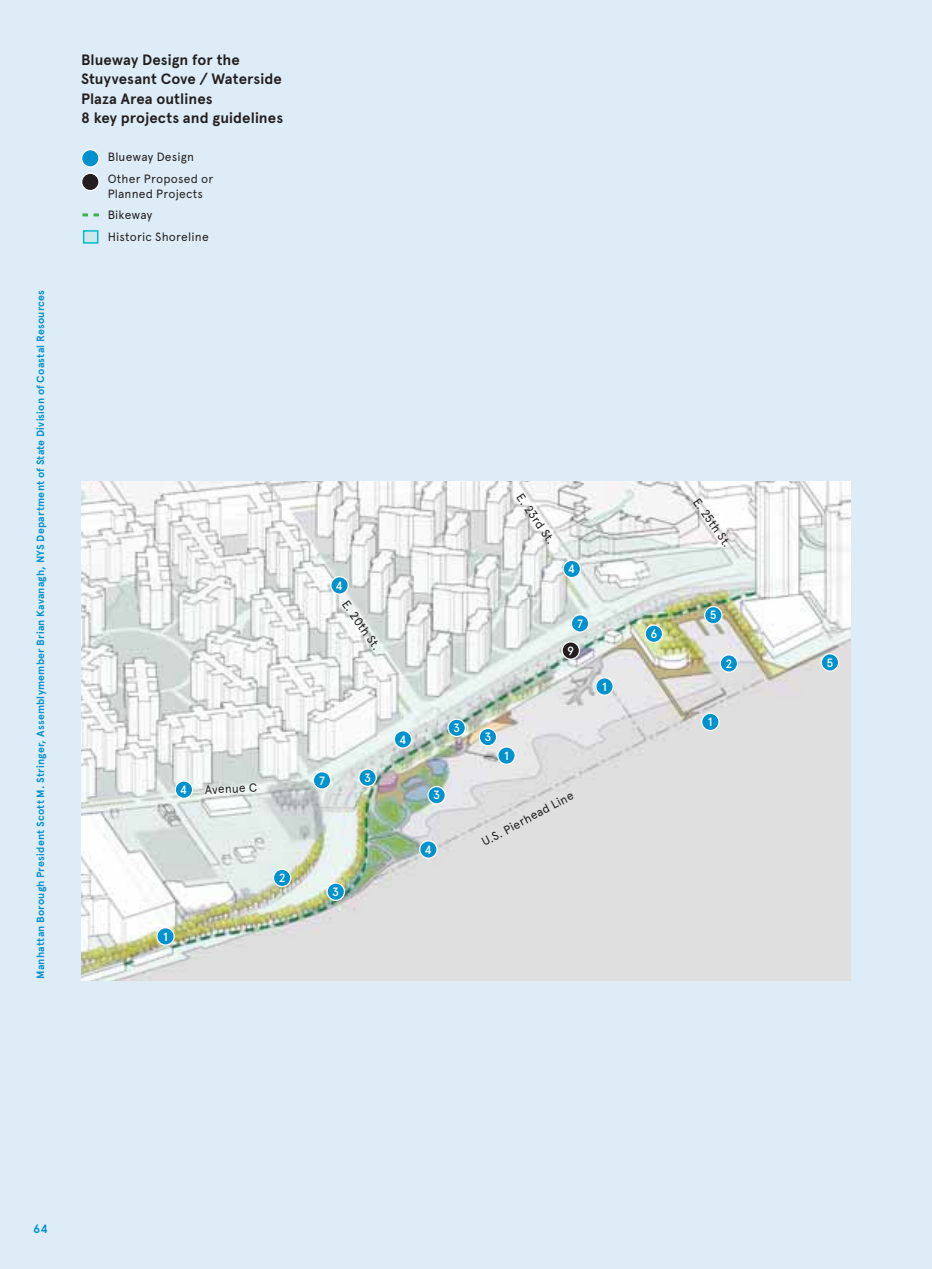
<style>
.page{position:relative;width:932px;height:1269px;background:#ddecf6}
.page>*{position:absolute;margin:0;border:0;box-sizing:border-box;transform-origin:0 0}
.t1{font:700 15px/19.5px "Apercu";letter-spacing:.005em;color:#231f20}
.t2{font:12px/21.9px "Apercu";letter-spacing:.015em;color:#231f20}
.t3{font:500 12px "Apercu";color:#fff}
.t4{font:700 12px "Apercu";color:#0092cf}
.t5{font:700 10.5px "Apercu";letter-spacing:.02em;color:#0092cf}
</style>
<div class="page">
<img style="left:81px;top:482px;width:769px;height:498px">
<div style="left:701px;top:713px;width:18px;height:18px;background:#0092cf;border-radius:50%"></div>
<div style="left:701px;top:713px;width:18px;height:18px;border:1px solid #fff;border-radius:50%"></div>
<div style="left:596px;top:678px;width:17px;height:17px;background:#0092cf;border-radius:50%"></div>
<div style="left:595px;top:677px;width:18px;height:19px;border:1px solid #fff;border-radius:50%"></div>
<div style="left:498px;top:747px;width:17px;height:17px;background:#0092cf;border-radius:50%"></div>
<div style="left:497px;top:746px;width:19px;height:19px;border:1px solid #fff;border-radius:50%"></div>
<div style="left:157px;top:928px;width:17px;height:17px;background:#0092cf;border-radius:50%"></div>
<div style="left:156px;top:927px;width:19px;height:19px;border:1px solid #fff;border-radius:50%"></div>
<div style="left:175px;top:781px;width:17px;height:17px;background:#0092cf;border-radius:50%"></div>
<div style="left:175px;top:780px;width:18px;height:19px;border:1px solid #fff;border-radius:50%"></div>
<div style="left:331px;top:577px;width:17px;height:17px;background:#0092cf;border-radius:50%"></div>
<div style="left:330px;top:576px;width:19px;height:19px;border:1px solid #fff;border-radius:50%"></div>
<div style="left:563px;top:560px;width:17px;height:18px;background:#0092cf;border-radius:50%"></div>
<div style="left:562px;top:560px;width:19px;height:18px;border:1px solid #fff;border-radius:50%"></div>
<div style="left:394px;top:731px;width:17px;height:17px;background:#0092cf;border-radius:50%"></div>
<div style="left:393px;top:730px;width:19px;height:19px;border:1px solid #fff;border-radius:50%"></div>
<div style="left:420px;top:841px;width:17px;height:17px;background:#0092cf;border-radius:50%"></div>
<div style="left:419px;top:840px;width:18px;height:19px;border:1px solid #fff;border-radius:50%"></div>
<div style="left:273px;top:869px;width:18px;height:18px;background:#0092cf;border-radius:50%"></div>
<div style="left:273px;top:869px;width:18px;height:18px;border:1px solid #fff;border-radius:50%"></div>
<div style="left:720px;top:655px;width:17px;height:17px;background:#0092cf;border-radius:50%"></div>
<div style="left:719px;top:654px;width:19px;height:19px;border:1px solid #fff;border-radius:50%"></div>
<div style="left:327px;top:883px;width:17px;height:17px;background:#0092cf;border-radius:50%"></div>
<div style="left:326px;top:882px;width:19px;height:19px;border:1px solid #fff;border-radius:50%"></div>
<div style="left:359px;top:769px;width:17px;height:17px;background:#0092cf;border-radius:50%"></div>
<div style="left:358px;top:768px;width:19px;height:19px;border:1px solid #fff;border-radius:50%"></div>
<div style="left:428px;top:787px;width:17px;height:17px;background:#0092cf;border-radius:50%"></div>
<div style="left:427px;top:786px;width:19px;height:18px;border:1px solid #fff;border-radius:50%"></div>
<div style="left:448px;top:719px;width:17px;height:17px;background:#0092cf;border-radius:50%"></div>
<div style="left:447px;top:719px;width:19px;height:18px;border:1px solid #fff;border-radius:50%"></div>
<div style="left:479px;top:728px;width:17px;height:18px;background:#0092cf;border-radius:50%"></div>
<div style="left:478px;top:728px;width:19px;height:18px;border:1px solid #fff;border-radius:50%"></div>
<div style="left:821px;top:654px;width:17px;height:17px;background:#0092cf;border-radius:50%"></div>
<div style="left:820px;top:653px;width:19px;height:19px;border:1px solid #fff;border-radius:50%"></div>
<div style="left:704px;top:607px;width:18px;height:17px;background:#0092cf;border-radius:50%"></div>
<div style="left:704px;top:606px;width:18px;height:18px;border:1px solid #fff;border-radius:50%"></div>
<div style="left:645px;top:625px;width:17px;height:17px;background:#0092cf;border-radius:50%"></div>
<div style="left:644px;top:624px;width:19px;height:19px;border:1px solid #fff;border-radius:50%"></div>
<div style="left:313px;top:772px;width:18px;height:17px;background:#0092cf;border-radius:50%"></div>
<div style="left:313px;top:771px;width:18px;height:19px;border:1px solid #fff;border-radius:50%"></div>
<div style="left:571px;top:615px;width:17px;height:17px;background:#0092cf;border-radius:50%"></div>
<div style="left:570px;top:614px;width:19px;height:19px;border:1px solid #fff;border-radius:50%"></div>
<div style="left:562px;top:642px;width:17px;height:17px;background:#231f20;border-radius:50%"></div>
<div style="left:561px;top:641px;width:19px;height:19px;border:1px solid #fff;border-radius:50%"></div>
<svg style="left:86px;top:233px;width:9px;height:8px"></svg>
<div style="left:83px;top:230px;width:15px;height:14px;border:2px solid #00bcc6"></div>
<svg style="left:82px;top:213px;width:17px;height:3px"></svg>
<div style="left:82px;top:150px;width:17px;height:17px;background:#0092cf;border-radius:50%"></div>
<div style="left:81px;top:149px;width:19px;height:19px;border:1px solid #fff;border-radius:50%"></div>
<div style="left:82px;top:173px;width:17px;height:18px;background:#231f20;border-radius:50%"></div>
<div style="left:81px;top:173px;width:19px;height:18px;border:1px solid #fff;border-radius:50%"></div>
<p class="t5" style="left:37px;top:979px;width:691px;rotate:-90deg">Manhattan Borough President Scott M. Stringer, Assemblymember Brian Kavanagh, NYS Department of State Division of Coastal Resources</p>
<p class="t1" style="left:81px;top:51px;width:204px">Blueway Design for the<br>Stuyvesant Cove / Waterside<br>Plaza Area outlines<br>8 key projects and guidelines</p>
<p class="t2" style="left:108px;top:148px;width:107px">Blueway Design<br>Other Proposed or</p>
<p class="t2" style="left:108px;top:184px;width:102px">Planned Projects<br>Bikeway<br>Historic Shoreline</p>
<p class="t3" style="left:180px;top:785px;width:9px">4</p>
<p class="t2" style="left:204px;top:780px;width:54px;rotate:-3deg">Avenue C</p>
<p class="t3" style="left:163px;top:932px;width:6px">1</p>
<p class="t3" style="left:279px;top:874px;width:8px">2</p>
<p class="t3" style="left:335px;top:581px;width:9px">4</p>
<p class="t2" style="left:352px;top:596px;width:59px;rotate:55deg">E. 20th St.</p>
<p class="t3" style="left:319px;top:776px;width:7px">7</p>
<p class="t3" style="left:364px;top:773px;width:8px">3</p>
<p class="t3" style="left:332px;top:887px;width:8px">3</p>
<p class="t3" style="left:399px;top:735px;width:9px">4</p>
<p class="t3" style="left:453px;top:724px;width:8px">3</p>
<p class="t3" style="left:433px;top:791px;width:8px">3</p>
<p class="t3" style="left:424px;top:845px;width:9px">4</p>
<p class="t2" style="left:527px;top:490px;width:59px;rotate:55deg">E. 23rd St.</p>
<p class="t3" style="left:568px;top:565px;width:9px">4</p>
<p class="t3" style="left:577px;top:619px;width:7px">7</p>
<p class="t3" style="left:567px;top:646px;width:8px">9</p>
<p class="t3" style="left:484px;top:733px;width:8px">3</p>
<p class="t3" style="left:504px;top:751px;width:6px">1</p>
<p class="t2" style="left:478px;top:834px;width:104px;rotate:-28deg">U.S. Pierhead Line</p>
<p class="t3" style="left:602px;top:682px;width:6px">1</p>
<p class="t3" style="left:650px;top:629px;width:8px">6</p>
<p class="t2" style="left:703px;top:494px;width:58px;rotate:55deg">E. 25th St.</p>
<p class="t3" style="left:709px;top:611px;width:8px">5</p>
<p class="t3" style="left:725px;top:659px;width:8px">2</p>
<p class="t3" style="left:708px;top:718px;width:6px">1</p>
<p class="t3" style="left:826px;top:658px;width:8px">5</p>
<p class="t4" style="left:33px;top:1224px;width:16px">64</p>
</div>
